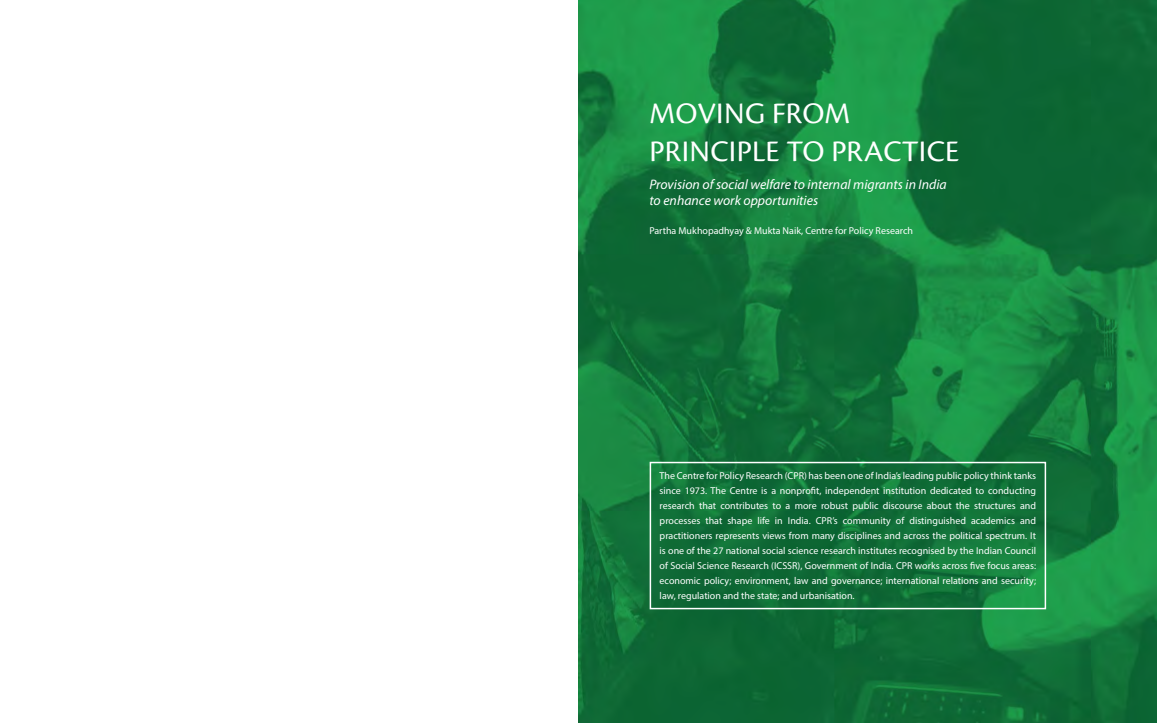
<style>
.page{position:relative;width:1157px;height:723px;background:#fff}
.page>*{position:absolute;margin:0;border:0;box-sizing:border-box;transform-origin:0 0}
.t1{font:31px/37.2px "Cronos Pro";letter-spacing:.005em;color:#fff}
.t2{font:italic 13.8px/16.6px "Myriad Pro";color:#fff}
.t3{font:10px/15px "Myriad Pro";color:#fff;text-align:justify}
</style>
<div class="page">
<img style="left:578px;top:0;width:579px;height:723px">
<div style="left:649px;top:462px;width:397px;height:147px;border:2px solid #fff"></div>
<h1 class="t1" style="left:649px;top:95px;width:311px">MOVING FROM<br>PRINCIPLE TO PRACTICE</h1>
<h2 class="t2" style="left:649px;top:175px;width:299px">Provision of social welfare to internal migrants in India to enhance work opportunities</h2>
<p class="t3" style="left:649px;top:223px;width:265px">Partha Mukhopadhyay &amp; Mukta Naik, Centre for Policy Research</p>
<p class="t3" style="left:659px;top:468px;width:378px">The Centre for Policy Research (CPR) has been one of India’s leading public policy think tanks since 1973. The Centre is a nonprofit, independent institution dedicated to conducting research that contributes to a more robust public discourse about the structures and processes that shape life in India. CPR’s community of distinguished academics and practitioners represents views from many disciplines and across the political spectrum. It is one of the 27 national social science research institutes recognised by the Indian Council of Social Science Research (ICSSR), Government of India. CPR works across five focus areas: economic policy; environment, law and governance; international relations and security; law, regulation and the state; and urbanisation.</p>
</div>
